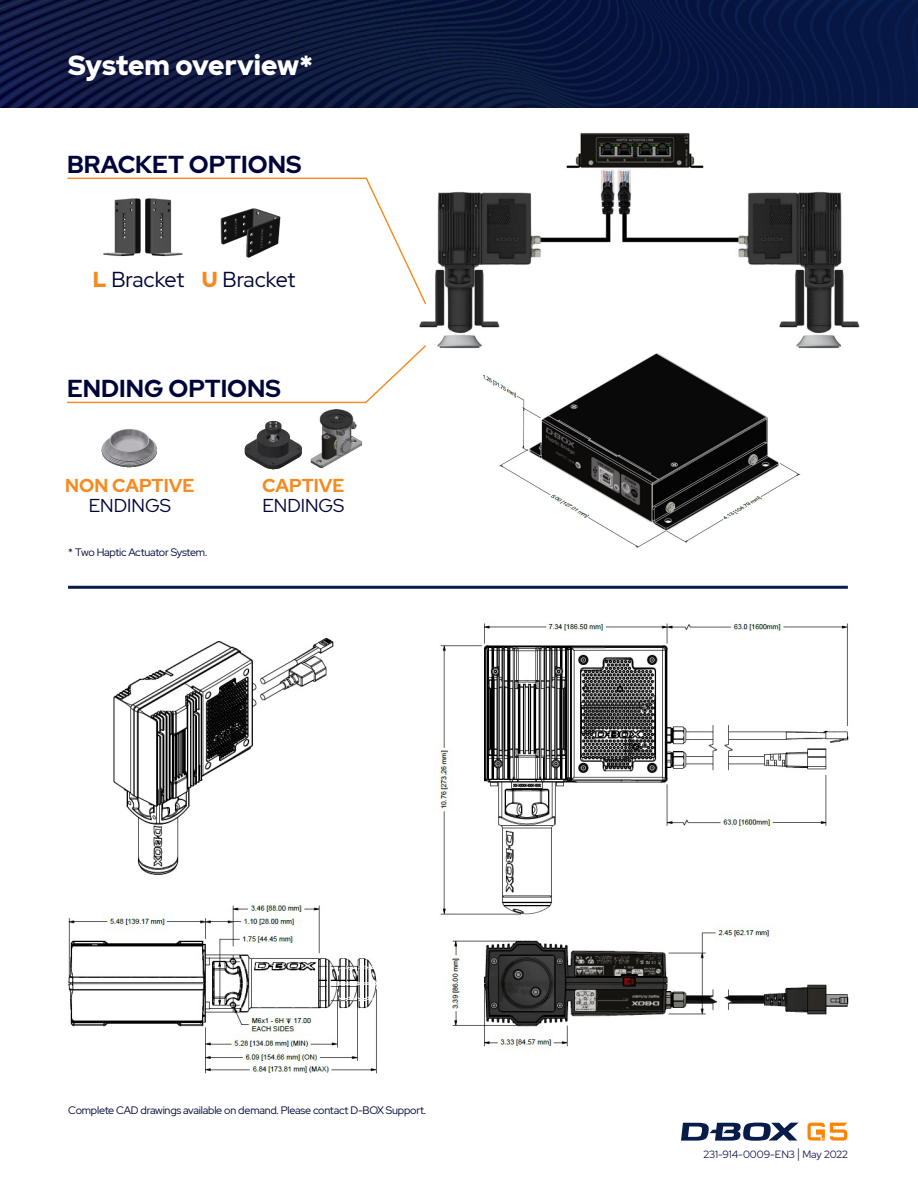
<style>
.page{position:relative;width:918px;height:1188px;background:#fff}
.page>*{position:absolute;margin:0;border:0;box-sizing:border-box;transform-origin:0 0}
.t1{font:900 27.6px "Red Hat Display";color:#fff}
.t2{font:700 24.45px "Red Hat Display";color:#000539}
.t3{font:21.6px "Red Hat Display";letter-spacing:-.01em;color:#000539}
.t4{font:700 18.6px "Red Hat Display";color:#f6891f}
.t5{font:18.6px "Red Hat Display";color:#000539}
.t6{font:10.8px "Red Hat Display";letter-spacing:-.02em;color:#000539}
.t7{font:10.5px "Red Hat Display";color:#191f4d}
.s1{font-weight:900;color:#f6891f}
.s2{font-size:13.65px}
</style>
<div class="page">
<hr style="left:68px;top:586px;width:780px;height:3px;background:#081c4a">
<img style="left:419px;top:133px;width:441px;height:216px">
<img style="left:482px;top:353px;width:319px;height:195px">
<svg style="left:67px;top:177px;width:360px;height:129px"></svg>
<img style="left:102px;top:429px;width:55px;height:38px">
<img style="left:245px;top:421px;width:57px;height:48px">
<img style="left:311px;top:409px;width:51px;height:59px">
<svg style="left:67px;top:344px;width:361px;height:60px"></svg>
<img style="left:68px;top:621px;width:781px;height:453px">
<img style="left:0;top:0;width:918px;height:108px">
<svg style="left:681px;top:1123px;width:117px;height:18px"></svg>
<svg style="left:808px;top:1123px;width:39px;height:18px"></svg>
<p class="t1" style="left:68px;top:47px;width:246px">System overview*</p>
<p class="t2" style="left:67px;top:148px;width:236px">BRACKET OPTIONS</p>
<p class="t3" style="left:93px;top:265px;width:93px"><span class="s1">L</span> Bracket</p>
<p class="t3" style="left:202px;top:265px;width:95px"><span class="s1">U</span> Bracket</p>
<p class="t2" style="left:67px;top:372px;width:215px">ENDING OPTIONS</p>
<p class="t4" style="left:65px;top:473px;width:131px">NON CAPTIVE</p>
<p class="t5" style="left:89px;top:494px;width:84px">ENDINGS</p>
<p class="t6" style="left:68px;top:546px;width:140px">* Two Haptic Actuator System.</p>
<p class="t4" style="left:262px;top:473px;width:84px">CAPTIVE</p>
<p class="t5" style="left:262px;top:494px;width:84px">ENDINGS</p>
<p class="t6" style="left:68px;top:1104px;width:359px">Complete CAD drawings available on demand. Please contact D-BOX Support.</p>
<p class="t7" style="left:703px;top:1148px;width:146px">231-914-0009-EN3 <span class="s2">|</span> May 2022</p>
</div>
